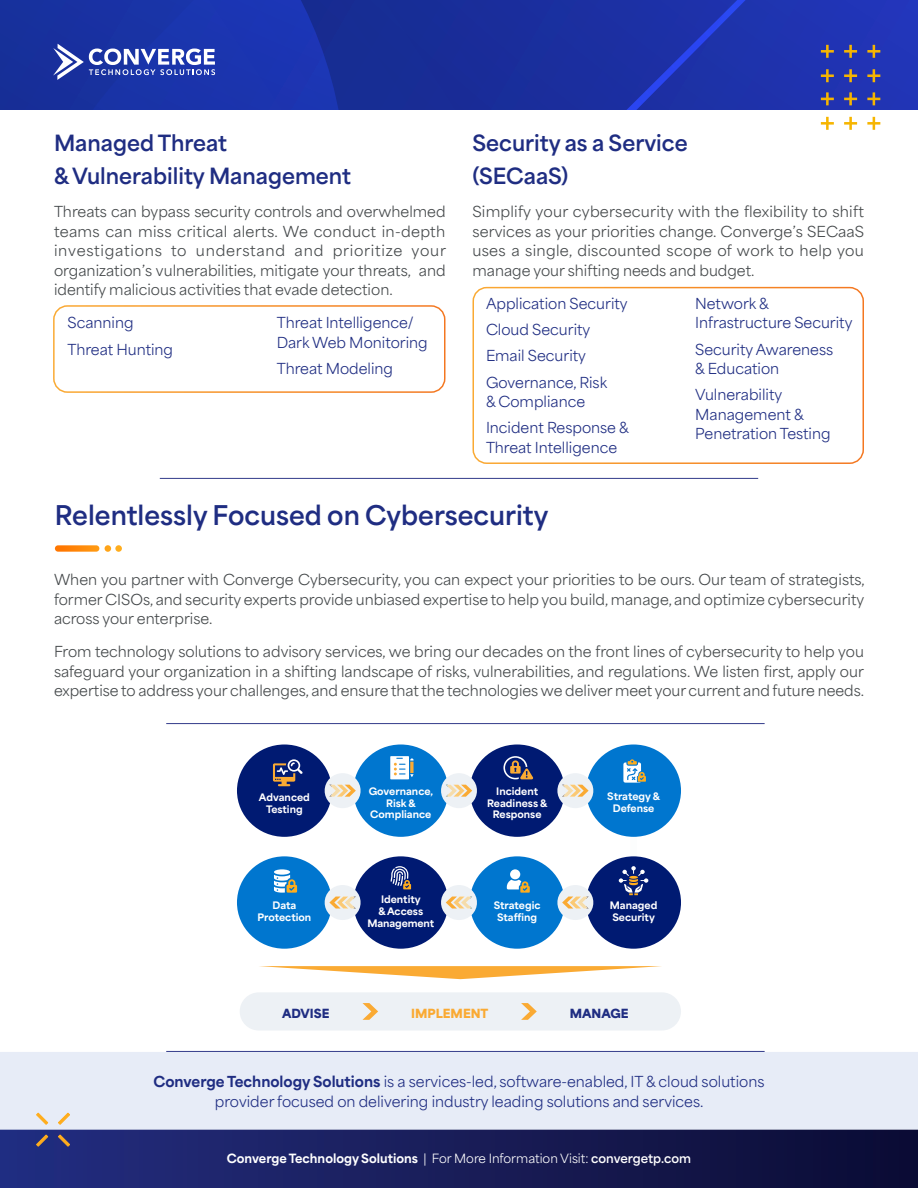
<style>
.page{position:relative;width:918px;height:1188px;background:#fff}
.page>*{position:absolute;margin:0;border:0;box-sizing:border-box;transform-origin:0 0}
.Heading{font:700 25.5px "Area Normal";color:#1f2d82}
.Paragraph{font:700 21px/33px "Area Normal";color:#1f2d82}
.Paragraph-2{font:14.25px/19.5px "Area Normal";color:#44484a;text-align:justify}
.Services_Text_No_Bullets_split{font:14.25px/19.5px "Area Normal";color:#1f2d82}
.t1{font:800 12px "Area Normal";color:#fff}
.Services_Text{font:900 11.85px "Area Normal";letter-spacing:-.005em;color:#1f2d82}
.Services_Text-2{font:900 11.85px "Area Normal";color:#faaa33}
.t2{font:800 9.75px/11.7px "Area Normal";color:#fff;text-align:center}
.s1{font-weight:800}
.s2{font-weight:400}
.s3{font-weight:700}
</style>
<div class="page">
<div style="left:0;top:1130px;width:918px;height:58px;background:linear-gradient(to right,#232e80,#0c0c33)"></div>
<div style="left:0;top:1052px;width:918px;height:78px;background:#e7ecf7"></div>
<div style="left:346px;top:0;width:158px;height:110px;background:#172d96"></div>
<svg style="left:504px;top:0;width:414px;height:110px;background:#1d31aa"></svg>
<svg style="left:0;top:0;width:346px;height:110px;background:#233baa"></svg>
<svg style="left:36px;top:1113px;width:13px;height:12px"></svg>
<svg style="left:57px;top:1134px;width:13px;height:13px"></svg>
<svg style="left:57px;top:1113px;width:13px;height:12px"></svg>
<svg style="left:36px;top:1134px;width:13px;height:13px"></svg>
<svg style="left:867px;top:69px;width:13px;height:13px"></svg>
<svg style="left:867px;top:45px;width:13px;height:13px"></svg>
<svg style="left:844px;top:69px;width:13px;height:13px"></svg>
<svg style="left:844px;top:45px;width:13px;height:13px"></svg>
<svg style="left:821px;top:69px;width:13px;height:13px"></svg>
<svg style="left:821px;top:45px;width:13px;height:13px"></svg>
<svg style="left:867px;top:117px;width:13px;height:13px"></svg>
<svg style="left:867px;top:92px;width:13px;height:13px"></svg>
<svg style="left:844px;top:117px;width:13px;height:13px"></svg>
<svg style="left:844px;top:92px;width:13px;height:13px"></svg>
<svg style="left:821px;top:117px;width:13px;height:13px"></svg>
<svg style="left:821px;top:92px;width:13px;height:13px"></svg>
<hr style="left:160px;top:478px;width:598px;height:1px;background:#323b8a">
<div style="left:53px;top:305px;width:393px;height:88px;border:2px solid #fff;border-radius:14px"></div>
<div style="left:472px;top:287px;width:392px;height:177px;border:2px solid #fff;border-radius:14px"></div>
<hr style="left:166px;top:723px;width:599px;height:1px;background:#323b8a">
<hr style="left:166px;top:1051px;width:599px;height:1px;background:#323b8a">
<svg style="left:259px;top:966px;width:402px;height:13px"></svg>
<div style="left:353px;top:745px;width:95px;height:92px;background:#0076cf;border-radius:50%"></div>
<svg style="left:390px;top:756px;width:24px;height:23px"></svg>
<div style="left:237px;top:745px;width:95px;height:92px;background:#001a72;border-radius:50%"></div>
<svg style="left:273px;top:759px;width:30px;height:27px"></svg>
<div style="left:470px;top:745px;width:95px;height:92px;background:#001a72;border-radius:50%"></div>
<svg style="left:503px;top:756px;width:31px;height:23px"></svg>
<div style="left:586px;top:745px;width:95px;height:92px;background:#0076cf;border-radius:50%"></div>
<svg style="left:623px;top:759px;width:23px;height:24px"></svg>
<svg style="left:324px;top:773px;width:37px;height:35px"></svg>
<svg style="left:441px;top:773px;width:36px;height:35px"></svg>
<svg style="left:557px;top:773px;width:37px;height:35px"></svg>
<div style="left:353px;top:856px;width:95px;height:93px;background:#001a72;border-radius:50%"></div>
<svg style="left:390px;top:866px;width:21px;height:23px"></svg>
<div style="left:237px;top:856px;width:95px;height:93px;background:#0076cf;border-radius:50%"></div>
<div style="left:274px;top:869px;width:16px;height:6px;background:#fff;border-radius:50%"></div>
<svg style="left:274px;top:875px;width:23px;height:18px"></svg>
<div style="left:586px;top:856px;width:95px;height:93px;background:#001a72;border-radius:50%"></div>
<svg style="left:619px;top:866px;width:29px;height:29px"></svg>
<div style="left:470px;top:856px;width:95px;height:93px;background:#0076cf;border-radius:50%"></div>
<div style="left:510px;top:869px;width:10px;height:10px;background:#fff;border-radius:50%"></div>
<svg style="left:507px;top:880px;width:23px;height:13px"></svg>
<svg style="left:557px;top:885px;width:37px;height:35px"></svg>
<svg style="left:441px;top:885px;width:36px;height:35px"></svg>
<svg style="left:324px;top:885px;width:37px;height:35px"></svg>
<div style="left:240px;top:992px;width:441px;height:39px;background:#edf1f5;border-radius:19px"></div>
<svg style="left:521px;top:1003px;width:16px;height:17px"></svg>
<svg style="left:363px;top:1003px;width:15px;height:17px"></svg>
<svg style="left:55px;top:545px;width:44px;height:7px"></svg>
<svg style="left:105px;top:545px;width:17px;height:7px"></svg>
<p class="Paragraph" style="left:54px;top:125px;width:299px">Managed Threat<br>&amp; Vulnerability Management</p>
<p class="Paragraph-2" style="left:54px;top:200px;width:394px">Threats can bypass security controls and overwhelmed teams can miss critical alerts. We conduct in-depth investigations to understand and prioritize your organization’s vulnerabilities, mitigate your threats, and identify malicious activities that evade detection.</p>
<p class="Services_Text_No_Bullets_split" style="left:68px;top:311px;width:68px">Scanning</p>
<p class="Services_Text_No_Bullets_split" style="left:68px;top:338px;width:107px">Threat Hunting</p>
<p class="Services_Text_No_Bullets_split" style="left:277px;top:311px;width:153px">Threat Intelligence/<br>Dark Web Monitoring</p>
<p class="Services_Text_No_Bullets_split" style="left:277px;top:357px;width:118px">Threat Modeling</p>
<p class="Paragraph" style="left:472px;top:125px;width:217px">Security as a Service (SECaaS)</p>
<p class="Paragraph-2" style="left:472px;top:200px;width:393px">Simplify your cybersecurity with the flexibility to shift services as your priorities change. Converge’s SECaaS uses a single, discounted scope of work to help you manage your shifting needs and budget.</p>
<p class="Services_Text_No_Bullets_split" style="left:486px;top:292px;width:143px">Application Security</p>
<p class="Services_Text_No_Bullets_split" style="left:486px;top:318px;width:106px">Cloud Security</p>
<p class="Services_Text_No_Bullets_split" style="left:486px;top:344px;width:102px">Email Security</p>
<p class="Services_Text_No_Bullets_split" style="left:486px;top:371px;width:123px">Governance, Risk &amp; Compliance</p>
<p class="Services_Text_No_Bullets_split" style="left:486px;top:416px;width:145px">Incident Response &amp;<br>Threat Intelligence</p>
<p class="Services_Text_No_Bullets_split" style="left:695px;top:292px;width:159px">Network &amp;<br>Infrastructure Security</p>
<p class="Services_Text_No_Bullets_split" style="left:695px;top:338px;width:139px">Security Awareness &amp; Education</p>
<p class="Services_Text_No_Bullets_split" style="left:695px;top:383px;width:137px">Vulnerability<br>Management &amp;<br>Penetration Testing</p>
<p class="Heading" style="left:55px;top:492px;width:495px">Relentlessly Focused on Cybersecurity</p>
<p class="Paragraph-2" style="left:54px;top:568px;width:812px">When you partner with Converge Cybersecurity, you can expect your priorities to be ours. Our team of strategists, former CISOs, and security experts provide unbiased expertise to help you build, manage, and optimize cybersecurity across your enterprise.</p>
<p class="Paragraph-2" style="left:54px;top:640px;width:812px">From technology solutions to advisory services, we bring our decades on the front lines of cybersecurity to help you safeguard your organization in a shifting landscape of risks, vulnerabilities, and regulations. We listen first, apply our expertise to address your challenges, and ensure that the technologies we deliver meet your current and future needs.</p>
<p class="t2" style="left:259px;top:790px;width:52px">Advanced<br>Testing</p>
<p class="t2" style="left:487px;top:785px;width:62px">Incident<br>Readiness &amp;<br>Response</p>
<p class="t2" style="left:607px;top:789px;width:54px">Strategy &amp;<br>Defense</p>
<p class="t2" style="left:369px;top:785px;width:66px">Governance,<br>Risk &amp;<br>Compliance</p>
<p class="t2" style="left:367px;top:893px;width:68px">Identity<br>&amp; Access<br>Management</p>
<p class="t2" style="left:494px;top:899px;width:48px">Strategic<br>Staffing</p>
<p class="t2" style="left:258px;top:899px;width:55px">Data<br>Protection</p>
<p class="t2" style="left:610px;top:899px;width:49px;text-align:left">Managed<br>Security</p>
<p class="Services_Text" style="left:282px;top:1003px;width:49px">ADVISE</p>
<p class="Services_Text-2" style="left:411px;top:1003px;width:79px">IMPLEMENT</p>
<p class="Services_Text" style="left:570px;top:1003px;width:61px">MANAGE</p>
<p class="Services_Text_No_Bullets_split" style="left:154px;top:1070px;width:612px;text-align:center"><span class="s1">Converge Technology Solutions</span> is a services-led, software-enabled, IT &amp; cloud solutions provider focused on delivering industry leading solutions and services.</p>
<p class="t1" style="left:227px;top:1147px;width:466px">Converge Technology Solutions <span class="s2">| For More Information Visit:</span> <span class="s3">convergetp.com</span></p>
</div>
